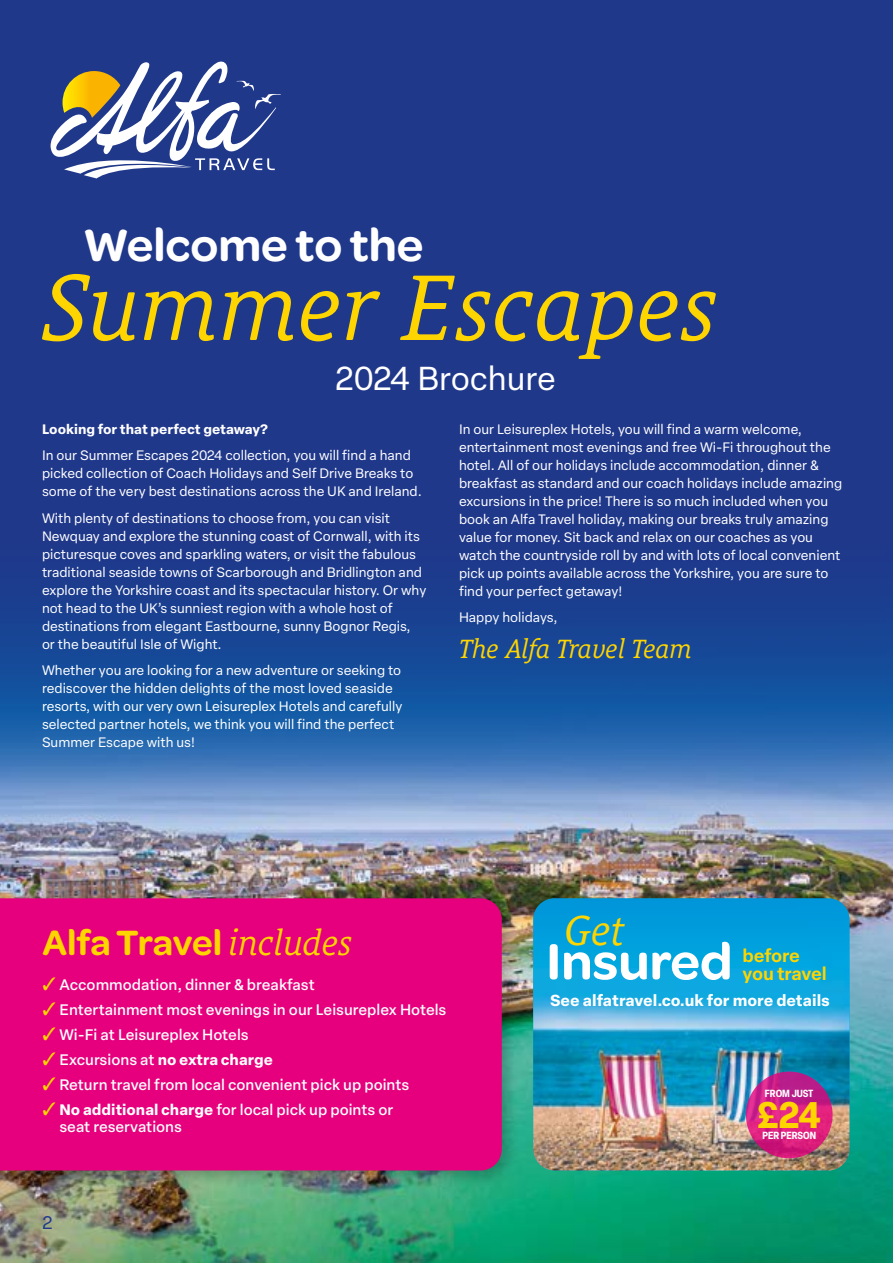
<style>
.page{position:relative;width:893px;height:1263px;background:#fff}
.page>*{position:absolute;margin:0;border:0;box-sizing:border-box;transform-origin:0 0}
.t1{font:italic 95.25px "Le Monde Courrier Std";color:#ffd500}
.t2{font:600 54px "Omnes";color:#fff}
.t3{font:600 48.45px "Omnes";color:#fff}
.t4{font:italic 42.6px "Le Monde Courrier Std";color:#ffd500}
.t5{font:600 37.5px "Omnes";letter-spacing:-.01em;color:#ffd500}
.t6{font:700 36.45px "Elza Text";color:#ffd500}
.t7{font:32.7px "Elza Text";letter-spacing:-.005em;color:#fff}
.t8{font:italic 27px "Le Monde Courrier Std";letter-spacing:-.01em;color:#ffd500}
.t9{font:600 18px/18px "Elza Text";letter-spacing:-.015em;color:#ffd500}
.t10{font:18px "Elza Text";color:#20388a}
.t11{font:700 15.75px "Elza Text";color:#fff}
.t12{font:500 15px/16.5px "Elza Text";color:#fff}
.t13{font:700 15px "Elza Text";color:#fff}
.t14{font:13.5px/18px "Elza Text";color:#fff}
.t15{font:700 13.5px "Elza Text";color:#fff}
.t16{font:700 condensed 10.2px "Elza";color:#fff}
.s1{font-family:"Le Monde Courrier Std";font-weight:400;font-style:italic;font-size:36px}
.s2{color:#ffd500}
.s3{font-weight:500}
.s4{font-weight:700}
</style>
<div class="page">
<img style="left:0;top:0;width:893px;height:1263px">
<svg style="left:45px;top:61px;width:236px;height:117px"></svg>
<img style="left:533px;top:898px;width:316px;height:272px">
<svg style="left:746px;top:1071px;width:87px;height:87px"></svg>
<div style="left:0;top:890px;width:518px;height:297px;background:#000;opacity:.25"></div>
<div style="left:0;top:898px;width:502px;height:272px;background:#e6007d"></div>
<h3 class="t3" style="left:83px;top:211px;width:342px">Welcome to the</h3>
<h1 class="t1" style="left:43px;top:252px;width:678px">Summer Escapes</h1>
<h3 class="t7" style="left:336px;top:355px;width:222px">2024 Brochure</h3>
<p class="t15" style="left:42px;top:418px;width:227px">Looking for that perfect getaway?</p>
<p class="t14" style="left:42px;top:446px;width:381px">In our Summer Escapes 2024 collection, you will find a hand picked collection of Coach Holidays and Self Drive Breaks to some of the very best destinations across the UK and Ireland.</p>
<p class="t14" style="left:42px;top:508px;width:386px">With plenty of destinations to choose from, you can visit Newquay and explore the stunning coast of Cornwall, with its picturesque coves and sparkling waters, or visit the fabulous traditional seaside towns of Scarborough and Bridlington and explore the Yorkshire coast and its spectacular history. Or why not head to the UK’s sunniest region with a whole host of destinations from elegant Eastbourne, sunny Bognor Regis, or the beautiful Isle of Wight.</p>
<p class="t14" style="left:42px;top:661px;width:362px">Whether you are looking for a new adventure or seeking to rediscover the hidden delights of the most loved seaside resorts, with our very own Leisureplex Hotels and carefully selected partner hotels, we think you will find the perfect Summer Escape with us!</p>
<p class="t14" style="left:459px;top:419px;width:385px">In our Leisureplex Hotels, you will find a warm welcome, entertainment most evenings and free Wi-Fi throughout the hotel. All of our holidays include accommodation, dinner &amp; breakfast as standard and our coach holidays include amazing excursions in the price! There is so much included when you book an Alfa Travel holiday, making our breaks truly amazing value for money. Sit back and relax on our coaches as you watch the countryside roll by and with lots of local convenient pick up points available across the Yorkshire, you are sure to find your perfect getaway!</p>
<p class="t14" style="left:459px;top:608px;width:100px">Happy holidays,</p>
<h3 class="t8" style="left:459px;top:633px;width:235px">The Alfa Travel Team</h3>
<h3 class="t5" style="left:43px;top:916px;width:312px">Alfa Travel <span class="s1">includes</span></h3>
<p class="t12" style="left:43px;top:976px;width:274px"><span class="s2">✓</span> Accommodation, dinner &amp; breakfast</p>
<p class="t12" style="left:43px;top:1001px;width:405px"><span class="s2">✓</span> Entertainment most evenings in our Leisureplex Hotels</p>
<p class="t12" style="left:43px;top:1026px;width:208px"><span class="s2">✓</span> Wi-Fi at Leisureplex Hotels</p>
<p class="t13" style="left:43px;top:1048px;width:232px"><span class="s2">✓</span> <span class="s3">Excursions at</span> no extra charge</p>
<p class="t12" style="left:43px;top:1076px;width:368px"><span class="s2">✓</span> Return travel from local convenient pick up points</p>
<p class="t12" style="left:60px;top:1101px;width:335px;text-indent:-17px"><span class="s2">✓</span> <span class="s4">No additional charge</span> for local pick up points or seat reservations</p>
<h3 class="t10" style="left:43px;top:1209px;width:11px">2</h3>
<h3 class="t4" style="left:565px;top:906px;width:61px">Get</h3>
<h2 class="t2" style="left:546px;top:924px;width:188px">Insured</h2>
<h3 class="t9" style="left:742px;top:945px;width:86px">before you travel</h3>
<p class="t11" style="left:550px;top:988px;width:281px">See alfatravel.co.uk for more details</p>
<p class="t16" style="left:765px;top:1086px;width:50px">FROM JUST</p>
<h3 class="t6" style="left:757px;top:1086px;width:65px">£24</h3>
<p class="t16" style="left:762px;top:1128px;width:55px">PER PERSON</p>
</div>
